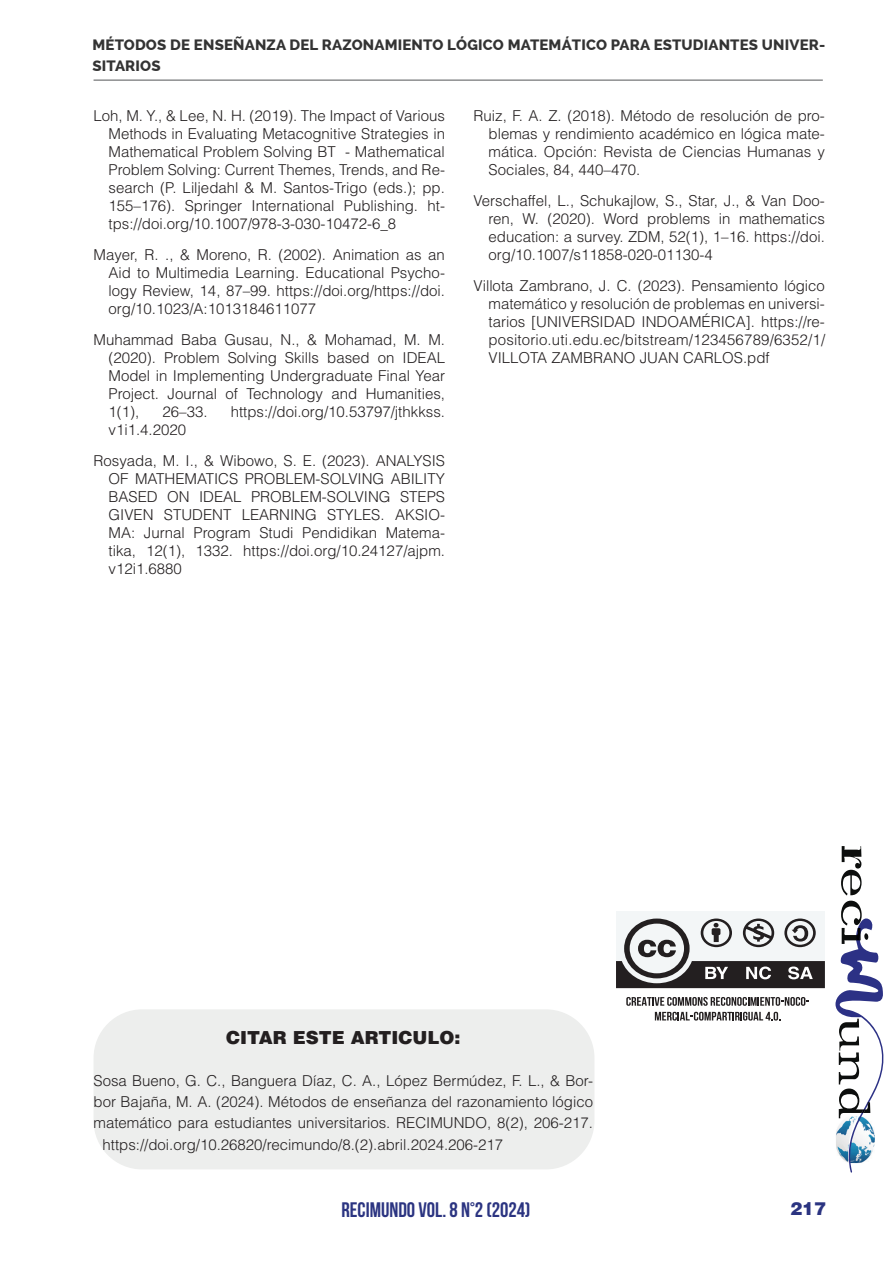
<style>
.page{position:relative;width:893px;height:1263px;background:#fff}
.page>*{position:absolute;margin:0;border:0;box-sizing:border-box;transform-origin:0 0}
.t1{font:700 21px "Bebas Neue";color:#2b3481}
.t2{font:900 18px "Helvetica LT Std";color:#231f20}
.t3{font:900 18px "Helvetica LT Std";color:#2b3481}
.t4{font:300 15px/18px "Helvetica LT Std";color:#231f20;text-align:justify}
.t5{font:800 15px/21px "Raleway";letter-spacing:.01em;color:#333}
</style>
<div class="page">
<hr style="left:94px;top:80px;width:729px;height:1px;background:#545557">
<svg style="left:841px;top:846px;width:20px;height:49px"></svg>
<svg style="left:835px;top:901px;width:49px;height:272px"></svg>
<svg style="left:626px;top:997px;width:183px;height:9px"></svg>
<svg style="left:655px;top:1012px;width:125px;height:8px"></svg>
<div style="left:616px;top:911px;width:209px;height:77px;background:#f3f6f7"></div>
<svg style="left:616px;top:918px;width:209px;height:70px"></svg>
<div style="left:94px;top:1009px;width:500px;height:160px;background:#edeeed;border-radius:49px"></div>
<p class="t5" style="left:92px;top:35px;width:734px">MÉTODOS DE ENSEÑANZA DEL RAZONAMIENTO LÓGICO MATEMÁTICO PARA ESTUDIANTES UNIVER-<br>SITARIOS</p>
<p class="t4" style="left:109px;top:107px;width:338px;text-indent:-15px">Loh, M. Y., &amp; Lee, N. H. (2019). The Impact of Various Methods in Evaluating Metacognitive Strategies in Mathematical Problem Solving BT - Mathematical Problem Solving: Current Themes, Trends, and Re&shy;search (P. Liljedahl &amp; M. Santos-Trigo (eds.); pp.<br>155–176). Springer International Publishing. ht&shy;tps://doi.org/10.1007/978-3-030-10472-6_8</p>
<p class="t4" style="left:109px;top:246px;width:338px;text-indent:-15px">Mayer, R. ., &amp; Moreno, R. (2002). Animation as an Aid to Multimedia Learning. Educational Psycho&shy;logy Review, 14, 87–99. https://doi.org/https://doi. org/10.1023/A:1013184611077</p>
<p class="t4" style="left:109px;top:330px;width:338px;text-indent:-15px">Muhammad Baba Gusau, N., &amp; Mohamad, M. M. (2020). Problem Solving Skills based on IDEAL Model in Implementing Undergraduate Final Year Project. Journal of Technology and Humanities, 1(1),</p>
<p class="t4" style="left:163px;top:402px;width:47px">26–33.</p>
<p class="t4" style="left:231px;top:402px;width:216px">https://doi.org/10.53797/jthkkss.</p>
<p class="t4" style="left:109px;top:420px;width:79px">v1i1.4.2020</p>
<p class="t4" style="left:109px;top:451px;width:338px;text-indent:-15px">Rosyada, M. I., &amp; Wibowo, S. E. (2023). ANALYSIS OF MATHEMATICS PROBLEM-SOLVING ABILITY BASED ON IDEAL PROBLEM-SOLVING STEPS GIVEN STUDENT LEARNING STYLES. AKSIO-MA: Jurnal Program Studi Pendidikan Matema&shy;tika, 12(1), 1332. https://doi.org/10.24127/ajpm. v12i1.6880</p>
<p class="t4" style="left:488px;top:107px;width:338px;text-indent:-15px">Ruiz, F. A. Z. (2018). Método de resolución de pro&shy;blemas y rendimiento académico en lógica mate&shy;mática. Opción: Revista de Ciencias Humanas y Sociales, 84, 440–470.</p>
<p class="t4" style="left:488px;top:192px;width:338px;text-indent:-15px">Verschaffel, L., Schukajlow, S., Star, J., &amp; Van Doo&shy;ren, W. (2020). Word problems in mathematics education: a survey. ZDM, 52(1), 1–16. https://doi. org/10.1007/s11858-020-01130-4</p>
<p class="t4" style="left:488px;top:276px;width:338px;text-indent:-15px">Villota Zambrano, J. C. (2023). Pensamiento lógico matemático y resolución de problemas en universi&shy;tarios [UNIVERSIDAD INDOAMÉRICA]. https://re&shy;positorio.uti.edu.ec/bitstream/123456789/6352/1/ VILLOTA ZAMBRANO JUAN CARLOS.pdf</p>
<p class="t2" style="left:226px;top:1026px;width:236px">CITAR ESTE ARTICULO:</p>
<p class="t4" style="left:94px;top:1072px;width:501px">Sosa Bueno, G. C., Banguera Díaz, C. A., López Bermúdez, F. L., &amp; Bor-</p>
<p class="t4" style="left:94px;top:1093px;width:501px">bor Bajaña, M. A. (2024). Métodos de enseñanza del razonamiento lógico</p>
<p class="t4" style="left:94px;top:1114px;width:501px">matemático para estudiantes universitarios. RECIMUNDO, 8(2), 206-217.</p>
<p class="t4" style="left:103px;top:1135px;width:402px">https://doi.org/10.26820/recimundo/8.(2).abril.2024.206-217</p>
<h1 class="t1" style="left:341px;top:1198px;width:190px">RECIMUNDO VOL. 8 N°2 (2024)</h1>
<p class="t3" style="left:790px;top:1197px;width:38px">217</p>
</div>
